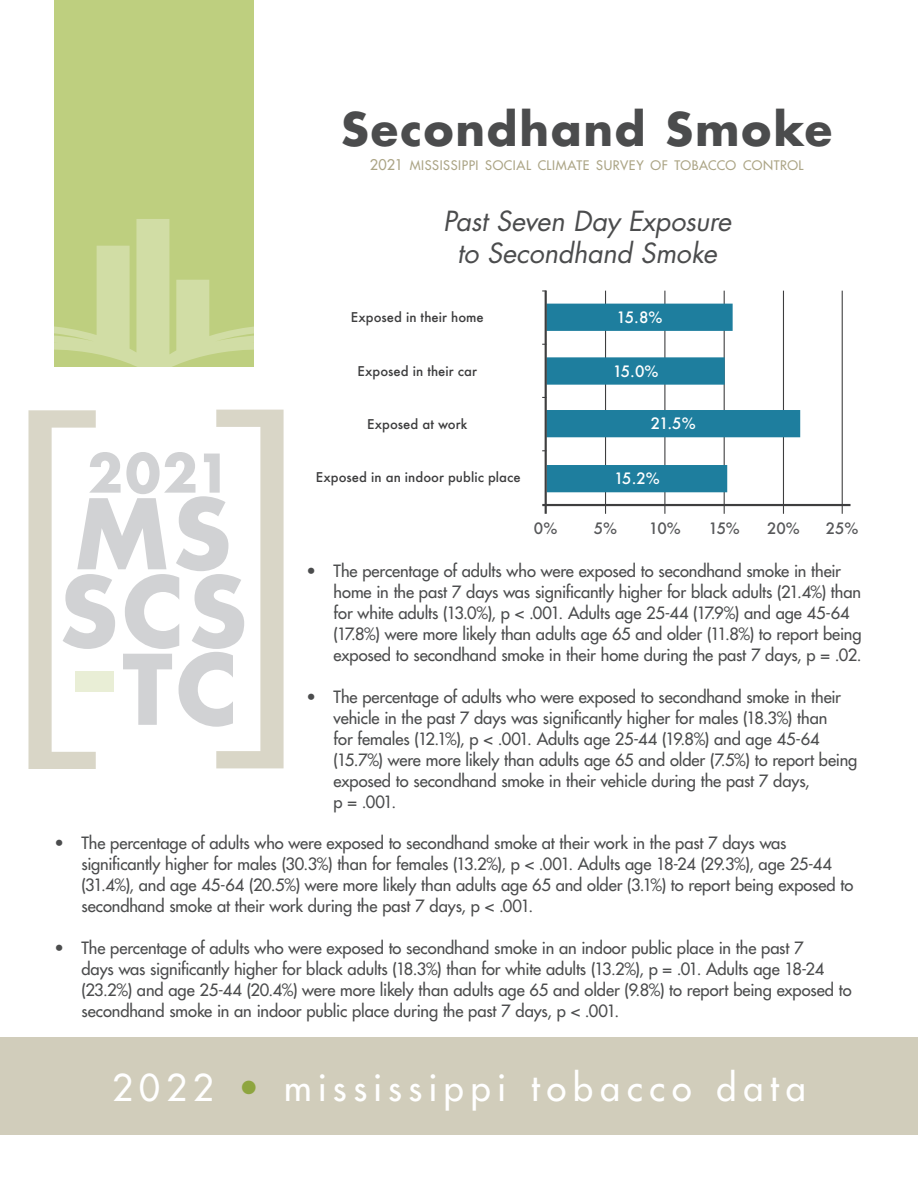
<style>
.page{position:relative;width:918px;height:1188px;background:#fff}
.page>*{position:absolute;margin:0;border:0;box-sizing:border-box;transform-origin:0 0}
.t1{font:300 condensed 412.5px "Futura Std";color:#d0ccba}
.t2{font:700 94.35px "Futura Std";letter-spacing:.045em;color:#d1d2d4}
.t3{font:700 51.9px "Futura Std";color:#d1d2d4}
.t4{font:700 45px "Futura Std";letter-spacing:.04em;color:#4b4c4d}
.t5{font:500 36px "Futura Std";letter-spacing:.185em;color:#fff}
.t6{font:italic 27px "Futura Std";letter-spacing:-.01em;color:#4b4c4d}
.t7{font:500 16.5px/21px "Futura Std";letter-spacing:-.005em;color:#4b4c4d}
.t8{font:500 15.3px "Futura";letter-spacing:-.08em;color:#fff}
.t9{font:500 15.3px "Futura";letter-spacing:-.035em;color:#57585a}
.t10{font:500 13.05px "Futura";letter-spacing:.005em;color:#3e3e3f}
.t11{font:500 12.75px "Futura Std";letter-spacing:.045em;color:#aca586}
.s1{font-size:14.4px}
.s2{font-size:134.85px;color:#e9eed6}
.s3{color:#8ea53f}
</style>
<div class="page">
<hr style="left:542px;top:504px;width:309px;height:2px;background:#3e3e3f">
<hr style="left:605px;top:291px;width:1px;height:223px;background:#3e3e3f">
<hr style="left:664px;top:291px;width:1px;height:223px;background:#3e3e3f">
<hr style="left:724px;top:291px;width:1px;height:223px;background:#3e3e3f">
<hr style="left:783px;top:291px;width:1px;height:223px;background:#3e3e3f">
<div style="left:547px;top:465px;width:180px;height:27px;background:#1e7e9e"></div>
<div style="left:546px;top:357px;width:179px;height:28px;background:#1e7e9e"></div>
<div style="left:546px;top:410px;width:254px;height:27px;background:#1e7e9e"></div>
<div style="left:546px;top:304px;width:187px;height:27px;background:#1e7e9e"></div>
<hr style="left:545px;top:291px;width:2px;height:223px;background:#3e3e3f">
<hr style="left:842px;top:291px;width:1px;height:223px;background:#3e3e3f">
<div style="left:54px;top:0;width:200px;height:367px;background:#becf7f"></div>
<svg style="left:54px;top:219px;width:200px;height:148px"></svg>
<div style="left:0;top:1037px;width:918px;height:97px;background:#d1cdbb"></div>
<p class="t4" style="left:341px;top:100px;width:493px">Secondhand Smoke</p>
<p class="t11" style="left:370px;top:157px;width:435px"><span class="s1">2021</span> MISSISSIPPI SOCIAL CLIMATE SURVEY OF TOBACCO CONTROL</p>
<p class="t6" style="left:443px;top:204px;width:290px">Past Seven Day Exposure</p>
<p class="t6" style="left:457px;top:236px;width:261px">to Secondhand Smoke</p>
<p class="t8" style="left:617px;top:307px;width:47px">15.8%</p>
<p class="t10" style="left:351px;top:308px;width:135px">Exposed in their home</p>
<p class="t10" style="left:357px;top:362px;width:121px">Exposed in their car</p>
<p class="t10" style="left:367px;top:415px;width:102px">Exposed at work</p>
<p class="t10" style="left:316px;top:468px;width:206px">Exposed in an indoor public place</p>
<p class="t8" style="left:613px;top:361px;width:47px">15.0%</p>
<h1 class="t1" style="left:213px;top:324px;width:125px">]</h1>
<p class="t8" style="left:651px;top:413px;width:46px">21.5%</p>
<p class="t3" style="left:87px;top:439px;width:145px">2021</p>
<p class="t8" style="left:614px;top:468px;width:47px">15.2%</p>
<p class="t2" style="left:76px;top:471px;width:157px">MS</p>
<p class="t2" style="left:60px;top:549px;width:189px">SCS</p>
<p class="t2" style="left:68px;top:627px;width:172px"><span class="s2">-</span>TC</p>
<p class="t9" style="left:534px;top:518px;width:25px">0%</p>
<p class="t9" style="left:594px;top:518px;width:25px">5%</p>
<p class="t9" style="left:649px;top:518px;width:34px">10%</p>
<p class="t9" style="left:708px;top:518px;width:33px">15%</p>
<p class="t9" style="left:767px;top:518px;width:34px">20%</p>
<p class="t9" style="left:826px;top:518px;width:34px">25%</p>
<p class="t7" style="left:334px;top:560px;width:529px;text-indent:-27px">• The percentage of adults who were exposed to secondhand smoke in their home in the past 7 days was significantly higher for black adults (21.4%) than for white adults (13.0%), p &lt; .001. Adults age 25-44 (17.9%) and age 45-64 (17.8%) were more likely than adults age 65 and older (11.8%) to report being exposed to secondhand smoke in their home during the past 7 days, p = .02.</p>
<p class="t7" style="left:334px;top:686px;width:525px;text-indent:-27px">• The percentage of adults who were exposed to secondhand smoke in their vehicle in the past 7 days was significantly higher for males (18.3%) than<br>for females (12.1%), p &lt; .001. Adults age 25-44 (19.8%) and age 45-64 (15.7%) were more likely than adults age 65 and older (7.5%) to report being exposed to secondhand smoke in their vehicle during the past 7 days,<br>p = .001.</p>
<p class="t7" style="left:81px;top:833px;width:773px;text-indent:-27px">• The percentage of adults who were exposed to secondhand smoke at their work in the past 7 days was significantly higher for males (30.3%) than for females (13.2%), p &lt; .001. Adults age 18-24 (29.3%), age 25-44 (31.4%), and age 45-64 (20.5%) were more likely than adults age 65 and older (3.1%) to report being exposed to secondhand smoke at their work during the past 7 days, p &lt; .001.</p>
<p class="t7" style="left:81px;top:938px;width:772px;text-indent:-27px">• The percentage of adults who were exposed to secondhand smoke in an indoor public place in the past 7<br>days was significantly higher for black adults (18.3%) than for white adults (13.2%), p = .01. Adults age 18-24 (23.2%) and age 25-44 (20.4%) were more likely than adults age 65 and older (9.8%) to report being exposed to secondhand smoke in an indoor public place during the past 7 days, p &lt; .001.</p>
<p class="t5" style="left:112px;top:1065px;width:695px">2022 <span class="s3">•</span> mississippi tobacco data</p>
</div>
